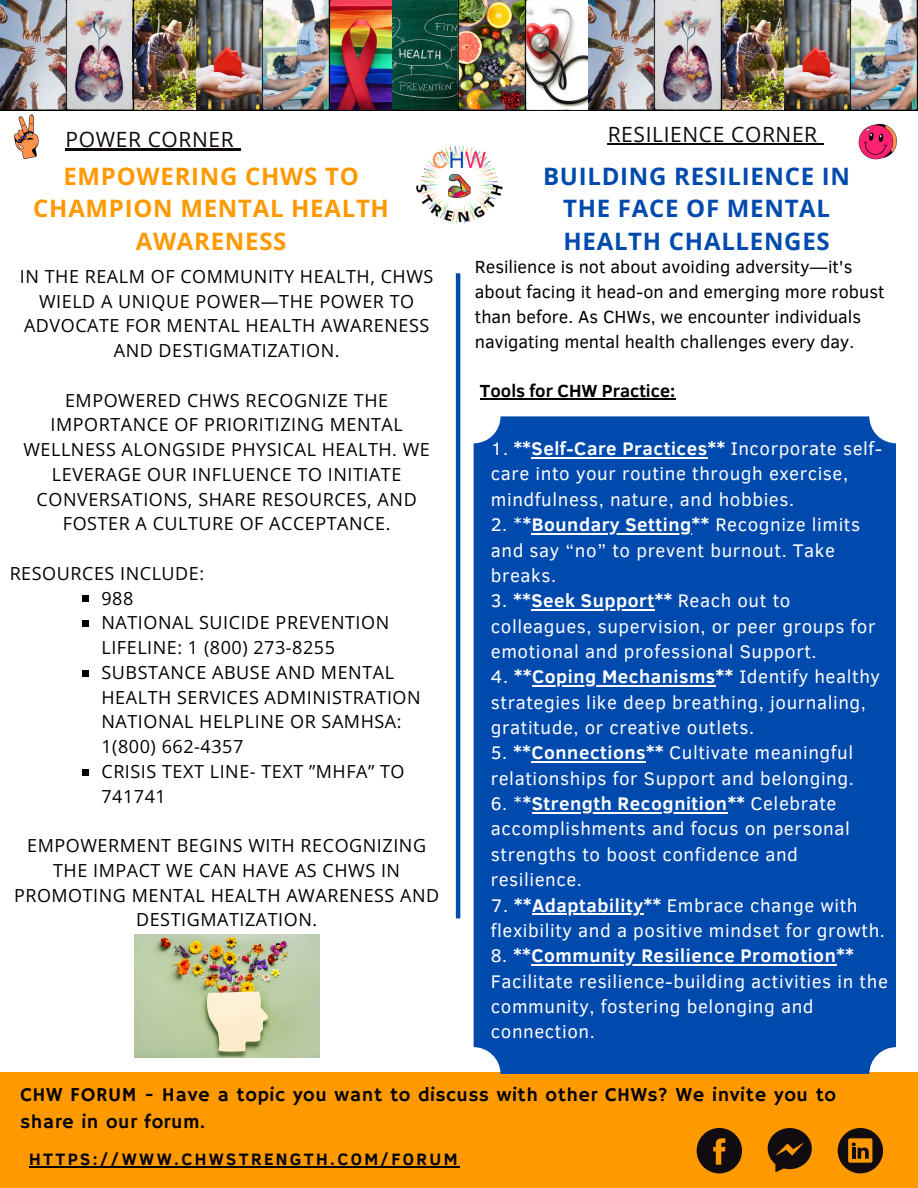
<style>
.page{position:relative;width:918px;height:1188px;background:#fff}
.page>*{position:absolute;margin:0;border:0;box-sizing:border-box;transform-origin:0 0}
.t1{font:700 24px/32.7px "Open Sans";letter-spacing:.03em;color:#004aad;text-align:center}
.t2{font:700 24px/32.7px "Open Sans";letter-spacing:.03em;color:#f90;text-align:center}
.t3{font:21px "Open Sans";letter-spacing:.03em;color:#0f0907}
.t4{font:19.65px/27px "Hammersmith One";letter-spacing:.03em;color:#000}
.t5{font:18.75px/25.3px "Clear Sans";letter-spacing:.03em;color:#fff}
.t6{font:700 18.75px "Clear Sans";letter-spacing:.03em;color:#fff}
.t7{font:18px/24.8px "Open Sans";letter-spacing:.03em;color:#000;text-align:center}
.t8{font:18px/24.8px "Clear Sans";color:#000}
.t9{font:700 18px "Clear Sans";color:#000}
.t10{font:700 16.95px "Clear Sans";letter-spacing:.14em;color:#000}
.s1{font-weight:700}
.s2{font-weight:400}
</style>
<div class="page">
<div style="left:0;top:1072px;width:918px;height:116px;background:#f90"></div>
<svg style="left:697px;top:1128px;width:45px;height:45px"></svg>
<svg style="left:768px;top:1128px;width:44px;height:44px"></svg>
<svg style="left:838px;top:1128px;width:45px;height:45px"></svg>
<hr style="left:65px;top:148px;width:169px;height:2px;background:#0f0907">
<svg style="left:234px;top:148px;width:7px;height:2px"></svg>
<hr style="left:608px;top:143px;width:210px;height:1px;background:#0f0907">
<img style="left:366px;top:110px;width:187px;height:169px">
<img style="left:14px;top:114px;width:25px;height:46px">
<img style="left:858px;top:123px;width:39px;height:37px">
<hr style="left:456px;top:273px;width:4px;height:645px;background:#004aad">
<img style="left:0;top:0;width:918px;height:110px">
<div style="left:474px;top:416px;width:422px;height:657px;background:#004aad;border-radius:27px"></div>
<img style="left:135px;top:934px;width:184px;height:123px">
<hr style="left:29px;top:1166px;width:431px;height:1px;background:#000">
<svg style="left:82px;top:596px;width:6px;height:6px"></svg>
<div style="left:82px;top:620px;width:6px;height:7px;background:#000"></div>
<div style="left:82px;top:670px;width:6px;height:7px;background:#000"></div>
<div style="left:82px;top:769px;width:6px;height:7px;background:#000"></div>
<hr style="left:532px;top:457px;width:176px;height:2px;background:#fff">
<hr style="left:532px;top:533px;width:160px;height:2px;background:#fff">
<hr style="left:531px;top:609px;width:124px;height:2px;background:#fff">
<hr style="left:532px;top:685px;width:184px;height:2px;background:#fff">
<hr style="left:531px;top:761px;width:115px;height:2px;background:#fff">
<hr style="left:532px;top:812px;width:196px;height:2px;background:#fff">
<hr style="left:532px;top:913px;width:112px;height:2px;background:#fff">
<hr style="left:531px;top:964px;width:305px;height:2px;background:#fff">
<hr style="left:480px;top:398px;width:195px;height:1px;background:#000">
<p class="t3" style="left:65px;top:125px;width:170px">POWER CORNER</p>
<p class="t3" style="left:608px;top:119px;width:211px">RESILIENCE CORNER</p>
<p class="t2" style="left:33px;top:159px;width:357px">EMPOWERING CHWS TO<br>CHAMPION MENTAL HEALTH<br>AWARENESS</p>
<h3 class="t1" style="left:543px;top:159px;width:308px">BUILDING RESILIENCE IN<br>THE FACE OF MENTAL<br>HEALTH CHALLENGES</h3>
<h1 class="t7" style="left:20px;top:263px;width:415px">IN THE REALM OF COMMUNITY HEALTH, CHWS WIELD A UNIQUE POWER—THE POWER TO ADVOCATE FOR MENTAL HEALTH AWARENESS AND DESTIGMATIZATION.</h1>
<p class="t7" style="left:23px;top:387px;width:408px">EMPOWERED CHWS RECOGNIZE THE IMPORTANCE OF PRIORITIZING MENTAL WELLNESS ALONGSIDE PHYSICAL HEALTH. WE LEVERAGE OUR INFLUENCE TO INITIATE CONVERSATIONS, SHARE RESOURCES, AND FOSTER A CULTURE OF ACCEPTANCE.</p>
<h6 class="t7" style="left:10px;top:560px;width:196px">RESOURCES INCLUDE:</h6>
<h5 class="t7" style="left:101px;top:585px;width:33px">988</h5>
<h5 class="t7" style="left:101px;top:610px;width:289px;text-align:left">NATIONAL SUICIDE PREVENTION<br>LIFELINE: 1 (800) 273-8255</h5>
<h5 class="t7" style="left:101px;top:659px;width:321px;text-align:left">SUBSTANCE ABUSE AND MENTAL<br>HEALTH SERVICES ADMINISTRATION<br>NATIONAL HELPLINE OR SAMHSA:<br>1(800) 662-4357</h5>
<p class="t7" style="left:101px;top:758px;width:305px;text-align:left">CRISIS TEXT LINE- TEXT ”MHFA” TO<br>741741</p>
<p class="t7" style="left:14px;top:833px;width:427px">EMPOWERMENT BEGINS WITH RECOGNIZING<br>THE IMPACT WE CAN HAVE AS CHWS IN<br>PROMOTING MENTAL HEALTH AWARENESS AND<br>DESTIGMATIZATION.</p>
<p class="t8" style="left:475px;top:254px;width:411px">Resilience is not about avoiding adversity—it's about facing it head-on and emerging more robust than before. As CHWs, we encounter individuals navigating mental health challenges every day.</p>
<p class="t9" style="left:480px;top:378px;width:197px">Tools for CHW Practice:</p>
<p class="t5" style="left:491px;top:435px;width:393px">1. <span class="s1">**Self-Care Practices**</span> Incorporate self&shy;care into your routine through exercise, mindfulness, nature, and hobbies.</p>
<p class="t5" style="left:491px;top:511px;width:371px">2. *<span class="s1">*Boundary Setting**</span> Recognize limits</p>
<h5 class="t5" style="left:491px;top:536px;width:346px">and say “no” to prevent burnout. Take breaks.</h5>
<h5 class="t6" style="left:491px;top:587px;width:301px"><span class="s2">3.</span> **Seek Support** <span class="s2">Reach out to</span></h5>
<p class="t5" style="left:491px;top:612px;width:386px">colleagues, supervision, or peer groups for emotional and professional Support.</p>
<p class="t6" style="left:491px;top:663px;width:391px"><span class="s2">4.</span> **Coping Mechanisms** <span class="s2">Identify healthy</span></p>
<p class="t5" style="left:491px;top:688px;width:377px">strategies like deep breathing, journaling, gratitude, or creative outlets.</p>
<p class="t5" style="left:491px;top:739px;width:364px">5. <span class="s1">**Connections**</span> Cultivate meaningful</p>
<p class="t5" style="left:491px;top:765px;width:364px">relationships for Support and belonging.</p>
<p class="t6" style="left:491px;top:790px;width:347px"><span class="s2">6. *</span>*Strength Recognition** <span class="s2">Celebrate</span></p>
<p class="t5" style="left:491px;top:815px;width:360px">accomplishments and focus on personal strengths to boost confidence and resilience.</p>
<p class="t5" style="left:491px;top:891px;width:368px">7. <span class="s1">**Adaptability**</span> Embrace change with</p>
<p class="t5" style="left:491px;top:917px;width:396px">flexibility and a positive mindset for growth.</p>
<p class="t6" style="left:491px;top:942px;width:364px"><span class="s2">8.</span> **Community Resilience Promotion**</p>
<p class="t5" style="left:491px;top:967px;width:399px">Facilitate resilience-building activities in the community, fostering belonging and connection.</p>
<h1 class="t4" style="left:20px;top:1082px;width:817px">CHW FORUM - Have a topic you want to discuss with other CHWs? We invite you to share in our forum.</h1>
<h2 class="t10" style="left:29px;top:1147px;width:430px">HTTPS://WWW.CHWSTRENGTH.COM/FORUM</h2>
</div>
